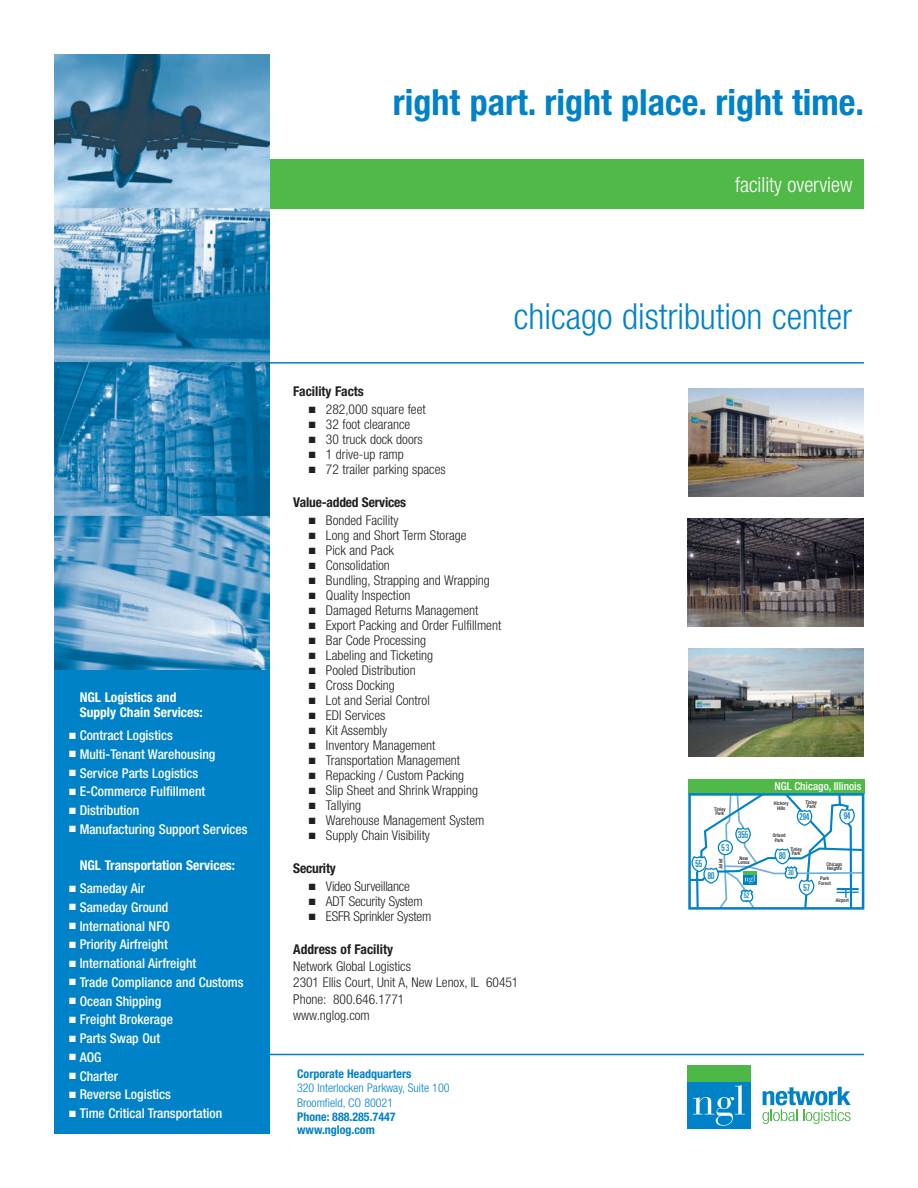
<style>
.page{position:relative;width:918px;height:1188px;background:#fff}
.page>*{position:absolute;margin:0;border:0;box-sizing:border-box;transform-origin:0 0}
.t1{font:700 condensed 36px "Helvetica Neue";color:#0082c8}
.t2{font:300 condensed 36px "Helvetica Neue";color:#0082c8}
.t3{font:300 condensed 21px "Helvetica Neue";color:#fff}
.t4{font:300 condensed 13.5px/16.5px "Helvetica Neue";color:#231f20}
.t5{font:500 condensed 13.5px "Helvetica Neue";color:#fff}
.t6{font:700 condensed 13.5px/15px "Helvetica Neue";color:#fff}
.t7{font:700 condensed 13.5px "Helvetica Neue";letter-spacing:-.015em;color:#231f20}
.t8{font:700 condensed 12px/12.8px "Helvetica Neue";color:#0082c8}
.t9{font:300 condensed 12px/14.4px "Helvetica Neue";color:#0082c8}
.t10{font:500 condensed 10.95px "Helvetica Neue";letter-spacing:.005em;color:#fff}
.t11{font:10.05px "U59";letter-spacing:-.05em;color:#0082c8}
.t12{font:8.1px "U59";color:#0082c8}
.t13{font:500 condensed 5.1px/4.7px "Helvetica Neue";color:#231f20}
</style>
<div class="page">
<hr style="left:267px;top:362px;width:597px;height:2px;background:#0082c8">
<div style="left:268px;top:159px;width:596px;height:49px;background:#51b948"></div>
<div style="left:54px;top:54px;width:216px;height:1080px;background:#0082c8"></div>
<img style="left:54px;top:54px;width:216px;height:616px">
<svg style="left:762px;top:1087px;width:89px;height:37px"></svg>
<div style="left:688px;top:1066px;width:63px;height:63px;background:#0082c8"></div>
<svg style="left:693px;top:1085px;width:52px;height:41px"></svg>
<div style="left:688px;top:1066px;width:63px;height:16px;background:#4cb848"></div>
<hr style="left:267px;top:1054px;width:597px;height:1px;background:#0082c8">
<img style="left:688px;top:649px;width:176px;height:108px">
<img style="left:688px;top:519px;width:175px;height:108px">
<img style="left:688px;top:389px;width:176px;height:108px">
<div style="left:688px;top:779px;width:176px;height:14px;background:#51b948"></div>
<svg style="left:688px;top:793px;width:176px;height:117px"></svg>
<p class="t6" style="left:80px;top:691px;width:125px">NGL Logistics and<br>Supply Chain Services:</p>
<p class="t5" style="left:69px;top:730px;width:105px">■ Contract Logistics</p>
<p class="t5" style="left:69px;top:749px;width:148px">■ Multi-Tenant Warehousing</p>
<p class="t5" style="left:69px;top:768px;width:130px">■ Service Parts Logistics</p>
<p class="t5" style="left:69px;top:787px;width:138px">■ E-Commerce Fulfillment</p>
<p class="t5" style="left:69px;top:805px;width:72px">■ Distribution</p>
<p class="t5" style="left:69px;top:824px;width:180px">■ Manufacturing Support Services</p>
<p class="t6" style="left:80px;top:859px;width:157px">NGL Transportation Services:</p>
<p class="t5" style="left:69px;top:883px;width:77px">■ Sameday Air</p>
<p class="t5" style="left:69px;top:902px;width:101px">■ Sameday Ground</p>
<p class="t5" style="left:69px;top:921px;width:102px">■ International NFO</p>
<p class="t5" style="left:69px;top:940px;width:100px">■ Priority Airfreight</p>
<p class="t5" style="left:69px;top:958px;width:128px">■ International Airfreight</p>
<p class="t5" style="left:69px;top:977px;width:176px">■ Trade Compliance and Customs</p>
<p class="t5" style="left:69px;top:996px;width:93px">■ Ocean Shipping</p>
<p class="t5" style="left:69px;top:1015px;width:105px">■ Freight Brokerage</p>
<p class="t5" style="left:69px;top:1033px;width:92px">■ Parts Swap Out</p>
<p class="t5" style="left:69px;top:1052px;width:34px">■ AOG</p>
<p class="t5" style="left:69px;top:1071px;width:50px">■ Charter</p>
<p class="t5" style="left:69px;top:1090px;width:103px">■ Reverse Logistics</p>
<p class="t5" style="left:69px;top:1108px;width:154px">■ Time Critical Transportation</p>
<h1 class="t1" style="left:393px;top:89px;width:473px">right part. right place. right time.</h1>
<h2 class="t3" style="left:735px;top:177px;width:119px">facility overview</h2>
<h1 class="t2" style="left:514px;top:303px;width:340px">chicago distribution center</h1>
<p class="t7" style="left:293px;top:387px;width:72px">Facility Facts</p>
<p class="t4" style="left:309px;top:402px;width:119px">■ 282,000 square feet</p>
<p class="t4" style="left:309px;top:417px;width:103px">■ 32 foot clearance</p>
<p class="t4" style="left:309px;top:432px;width:116px">■ 30 truck dock doors</p>
<p class="t4" style="left:309px;top:447px;width:97px">■ 1 drive-up ramp</p>
<p class="t4" style="left:309px;top:462px;width:139px">■ 72 trailer parking spaces</p>
<p class="t7" style="left:293px;top:498px;width:115px">Value-added Services</p>
<p class="t4" style="left:309px;top:513px;width:91px">■ Bonded Facility</p>
<p class="t4" style="left:309px;top:528px;width:160px">■ Long and Short Term Storage</p>
<p class="t4" style="left:309px;top:543px;width:87px">■ Pick and Pack</p>
<p class="t4" style="left:309px;top:558px;width:83px">■ Consolidation</p>
<p class="t4" style="left:309px;top:573px;width:183px">■ Bundling, Strapping and Wrapping</p>
<p class="t4" style="left:309px;top:588px;width:103px">■ Quality Inspection</p>
<p class="t4" style="left:309px;top:603px;width:171px">■ Damaged Returns Management</p>
<p class="t4" style="left:309px;top:618px;width:194px">■ Export Packing and Order Fulfillment</p>
<p class="t4" style="left:309px;top:633px;width:119px">■ Bar Code Processing</p>
<p class="t4" style="left:309px;top:648px;width:126px">■ Labeling and Ticketing</p>
<p class="t4" style="left:309px;top:663px;width:109px">■ Pooled Distribution</p>
<p class="t4" style="left:309px;top:678px;width:88px">■ Cross Docking</p>
<p class="t4" style="left:309px;top:693px;width:123px">■ Lot and Serial Control</p>
<p class="t4" style="left:309px;top:708px;width:78px">■ EDI Services</p>
<p class="t4" style="left:309px;top:723px;width:80px">■ Kit Assembly</p>
<p class="t4" style="left:309px;top:738px;width:128px">■ Inventory Management</p>
<p class="t4" style="left:309px;top:753px;width:153px">■ Transportation Management</p>
<p class="t4" style="left:309px;top:768px;width:157px">■ Repacking / Custom Packing</p>
<p class="t4" style="left:309px;top:783px;width:171px">■ Slip Sheet and Shrink Wrapping</p>
<p class="t4" style="left:309px;top:798px;width:54px">■ Tallying</p>
<p class="t4" style="left:309px;top:813px;width:177px">■ Warehouse Management System</p>
<p class="t4" style="left:309px;top:828px;width:123px">■ Supply Chain Visibility</p>
<p class="t7" style="left:293px;top:864px;width:44px">Security</p>
<p class="t4" style="left:309px;top:879px;width:103px">■ Video Surveillance</p>
<p class="t4" style="left:309px;top:894px;width:116px">■ ADT Security System</p>
<p class="t4" style="left:309px;top:909px;width:124px">■ ESFR Sprinkler System</p>
<p class="t7" style="left:293px;top:945px;width:101px">Address of Facility</p>
<p class="t4" style="left:293px;top:959px;width:227px">Network Global Logistics<br>2301 Ellis Court, Unit A, New Lenox, IL 60451<br>Phone: 800.646.1771<br>www.nglog.com</p>
<p class="t8" style="left:297px;top:1067px;width:116px">Corporate Headquarters</p>
<p class="t9" style="left:297px;top:1082px;width:154px">320 Interlocken Parkway, Suite 100<br>Broomfield, CO 80021</p>
<p class="t8" style="left:297px;top:1110px;width:100px">Phone: 888.285.7447 www.nglog.com</p>
<p class="t10" style="left:774px;top:782px;width:89px">NGL Chicago, Illinois</p>
<p class="t13" style="left:714px;top:807px;width:13px">Tinley<br>Park</p>
<p class="t13" style="left:774px;top:802px;width:16px;text-align:center">Hickory<br>Hills</p>
<p class="t13" style="left:805px;top:800px;width:13px">Tinley<br>Park</p>
<p class="t11" style="left:799px;top:814px;width:12px">294</p>
<p class="t11" style="left:843px;top:813px;width:9px">94</p>
<p class="t11" style="left:738px;top:831px;width:12px">355</p>
<p class="t13" style="left:773px;top:834px;width:14px;text-align:center">Orland<br>Park</p>
<p class="t11" style="left:695px;top:860px;width:9px">55</p>
<p class="t11" style="left:721px;top:844px;width:10px">53</p>
<p class="t13" style="left:719px;top:869px;width:12px;rotate:-90deg">Joliet</p>
<p class="t11" style="left:707px;top:872px;width:9px">80</p>
<p class="t13" style="left:738px;top:856px;width:13px">New<br>Lenox</p>
<p class="t13" style="left:790px;top:847px;width:13px">Tinley<br>Park</p>
<p class="t11" style="left:779px;top:853px;width:9px">80</p>
<p class="t12" style="left:788px;top:870px;width:7px">30</p>
<p class="t11" style="left:803px;top:884px;width:9px">57</p>
<p class="t13" style="left:827px;top:862px;width:17px">Chicago<br>Heights</p>
<p class="t13" style="left:819px;top:876px;width:14px;text-align:center">Park<br>Forest</p>
<p class="t12" style="left:744px;top:893px;width:7px">52</p>
<p class="t13" style="left:836px;top:899px;width:15px">Airport</p>
</div>
